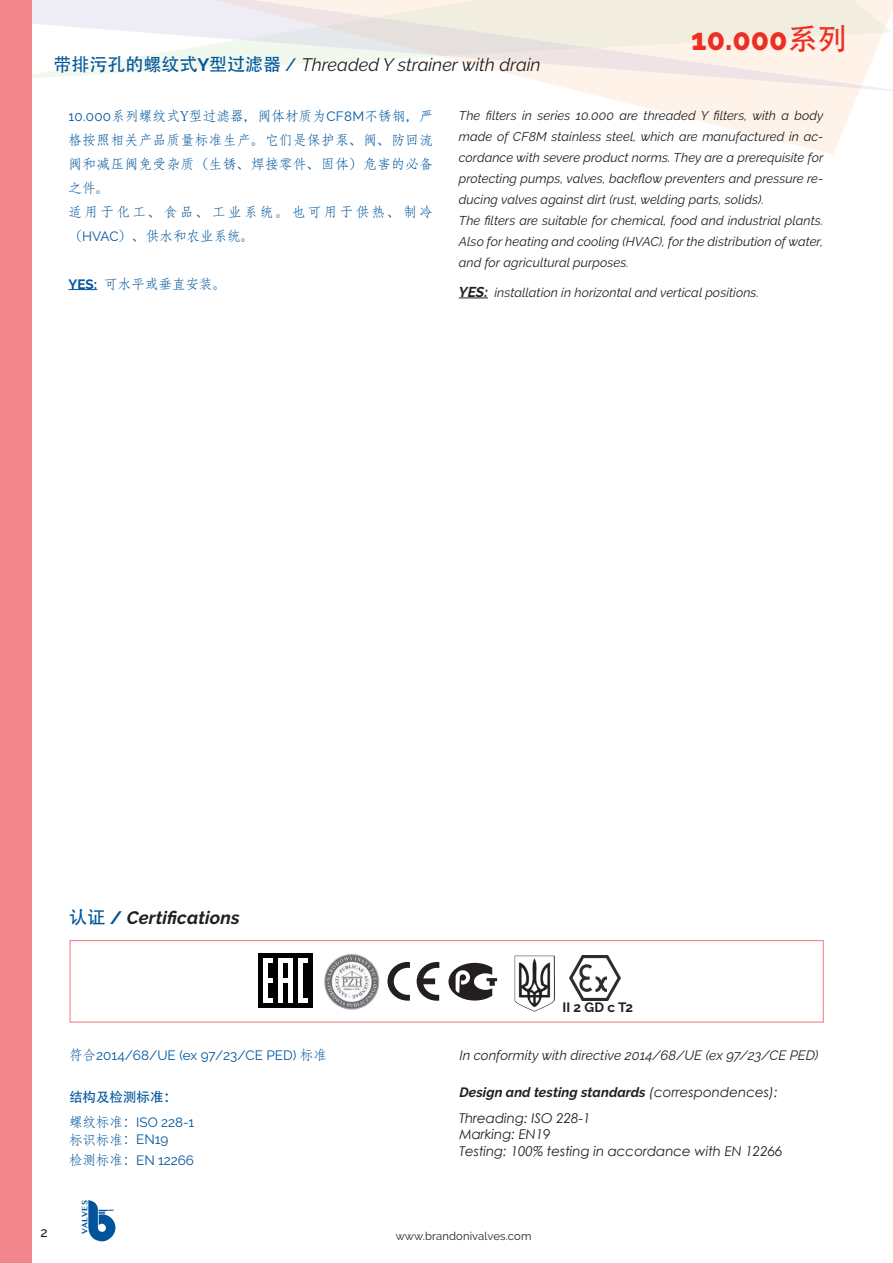
<style>
.page{position:relative;width:893px;height:1263px;background:#fff}
.page>*{position:absolute;margin:0;border:0;box-sizing:border-box;transform-origin:0 0}
.t1{font:800 30px "Raleway";color:#ee2e22}
.t2{font:italic 18px "Raleway";color:#231f20}
.t3{font:italic 700 18px "Raleway";letter-spacing:.005em;color:#231f20}
.t4{font:13.5px/24px "Adobe Fangsong Std";letter-spacing:.04em;color:#01559d;text-align:justify}
.t5{font:italic 13.5px "Century Gothic";letter-spacing:-.005em;color:#231f20}
.t6{font:13.5px "Raleway";letter-spacing:-.005em;color:#01559d}
.t7{font:italic 13.5px "Raleway";letter-spacing:.005em;color:#231f20}
.t8{font:italic 700 13.5px "Raleway";letter-spacing:.005em;color:#231f20}
.t9{font:13.5px/24px "Adobe Fangsong Std";letter-spacing:.18em;color:#01559d}
.t10{font:13.5px "Adobe Fangsong Std";letter-spacing:.005em;color:#01559d}
.t11{font:13.5px "Adobe Heiti Std";color:#01559d}
.t12{font:700 13.5px "Raleway";color:#231f20}
.t13{font:500 13.5px "Raleway";color:#231f20}
.t14{font:italic 12.75px/21px "Raleway";letter-spacing:.005em;color:#231f20;text-align:justify}
.t15{font:11.25px "Raleway";letter-spacing:.01em;color:#231f20}
.t16{font:700 7.8px "Lao MN";color:#01549b}
.s1{font-family:"Adobe Heiti Std";font-weight:400}
.s2{font-family:"Adobe Heiti Std";font-style:normal;color:#01559d}
.s3{font-weight:700;font-style:normal;color:#01559d}
.s4{font-weight:500;font-style:normal;color:#01559d}
.s5{font-family:"Raleway"}
.s6{font-family:"Raleway";font-weight:700}
.s7{font-weight:700;font-size:14.25px}
.s8{font-family:"Adobe Heiti Std";font-weight:400;font-style:normal;color:#01559d}
.s9{font-style:normal;color:#01559d}
.s10{font-family:"Adobe Fangsong Std"}
.s11{font-family:"Century Gothic";font-weight:400}
</style>
<div class="page">
<svg style="left:584px;top:92px;width:275px;height:62px;fill:#fef3eb"></svg>
<svg style="left:32px;top:0;width:861px;height:92px"></svg>
<svg style="left:165px;top:0;width:697px;height:88px"></svg>
<svg style="left:239px;top:0;width:647px;height:56px;background:#f1ece3"></svg>
<div style="left:0;top:0;width:32px;height:1263px;background:#f3858d"></div>
<svg style="left:88px;top:1200px;width:27px;height:41px"></svg>
<svg style="left:69px;top:289px;width:28px;height:1px"></svg>
<svg style="left:459px;top:298px;width:29px;height:1px"></svg>
<div style="left:70px;top:940px;width:754px;height:83px;border:1px solid #f3858d"></div>
<img style="left:258px;top:953px;width:54px;height:54px">
<svg style="left:417px;top:962px;width:22px;height:39px"></svg>
<svg style="left:387px;top:962px;width:23px;height:39px"></svg>
<svg style="left:448px;top:963px;width:49px;height:37px"></svg>
<img style="left:324px;top:954px;width:56px;height:55px">
<img style="left:514px;top:955px;width:40px;height:57px">
<img style="left:570px;top:955px;width:51px;height:45px">
<p class="t1" style="left:691px;top:22px;width:158px">10.000<span class="s1">系列</span></p>
<p class="t2" style="left:53px;top:55px;width:489px"><span class="s2">带排污孔的螺纹式</span><span class="s3">Y</span><span class="s2">型过滤器</span> <span class="s4">/</span> Threaded Y strainer with drain</p>
<p class="t4" style="left:69px;top:104px;width:366px"><span class="s5">10.000</span>系列螺纹式Y型过滤器，阀体材质为<span class="s5">CF8M</span>不锈钢，严格按照相关产品质量标准生产。它们是保护泵、阀、防回流阀和减压阀免受杂质（生锈、焊接零件、固体）危害的必备之件。</p>
<p class="t9" style="left:69px;top:200px;width:366px">适用于化工、食品、工业系统。也可用于供热、制冷（<span class="s5">HVAC</span>）、供水和农业系统。</p>
<p class="t10" style="left:69px;top:275px;width:159px"><span class="s6">YES:</span> 可水平或垂直安装。</p>
<p class="t14" style="left:459px;top:105px;width:366px">The filters in series 10.000 are threaded Y filters, with a body made of CF8M stainless steel, which are manufactured in ac&shy;cordance with severe product norms. They are a prerequisite for protecting pumps, valves, backflow preventers and pressure re&shy;ducing valves against dirt (rust, welding parts, solids).</p>
<p class="t14" style="left:459px;top:210px;width:366px">The filters are suitable for chemical, food and industrial plants.<br>Also for heating and cooling (HVAC), for the distribution of water, and for agricultural purposes.</p>
<p class="t14" style="left:459px;top:282px;width:302px"><span class="s7">YES:</span> installation in horizontal and vertical positions.</p>
<p class="t3" style="left:69px;top:907px;width:172px"><span class="s8">认证</span> <span class="s9">/</span> Certifications</p>
<p class="t6" style="left:69px;top:1047px;width:259px"><span class="s10">符合</span>2014/68/UE (ex 97/23/CE PED) <span class="s10">标准</span></p>
<p class="t11" style="left:69px;top:1088px;width:110px">结构及检测标准：</p>
<p class="t6" style="left:69px;top:1114px;width:127px"><span class="s10">螺纹标准：</span>ISO 228-1</p>
<p class="t4" style="left:69px;top:1128px;width:101px">标识标准：<span class="s5">EN19</span></p>
<p class="t6" style="left:69px;top:1152px;width:126px"><span class="s10">检测标准：</span>EN 12266</p>
<p class="t12" style="left:562px;top:1000px;width:72px">II 2 GD c T2</p>
<p class="t7" style="left:459px;top:1047px;width:361px">In conformity with directive 2014/68/UE (ex 97/23/CE PED)</p>
<p class="t8" style="left:459px;top:1084px;width:320px">Design and testing standards <span class="s11">(correspondences):</span></p>
<p class="t5" style="left:459px;top:1109px;width:133px">Threading: ISO 228-1</p>
<p class="t5" style="left:459px;top:1126px;width:93px">Marking: EN19</p>
<p class="t5" style="left:459px;top:1142px;width:325px">Testing: 100% testing in accordance with EN 12266</p>
<p class="t16" style="left:80px;top:1233px;width:35px;rotate:-90deg">VALVES</p>
<p class="t13" style="left:40px;top:1225px;width:9px">2</p>
<p class="t15" style="left:396px;top:1229px;width:137px">www.brandonivalves.com</p>
</div>
